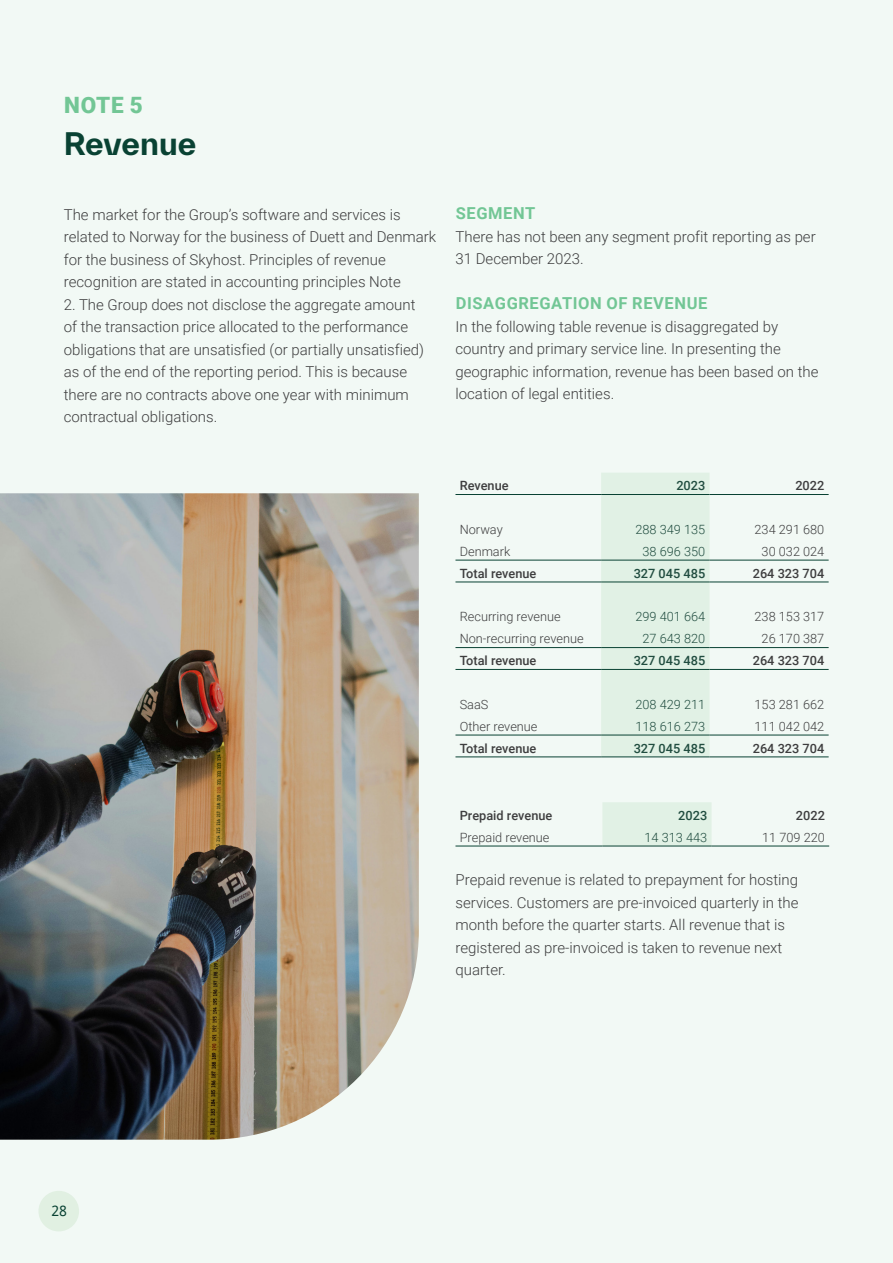
<style>
.page{position:relative;width:893px;height:1263px;background:#f2f9f5}
.page>*{position:absolute;margin:0;border:0;box-sizing:border-box;transform-origin:0 0}
.Note_tittel{font:700 30px "TWK Everett";letter-spacing:-.005em;color:#094233}
.Note{font:900 22.5px "Roboto";color:#72c695}
.Mellomtekst{font:700 16.5px "Roboto";letter-spacing:.035em;color:#72c695}
.Brødtekst{font:300 15px/22.5px "Roboto";color:#3e3e3f}
.t1{font:14.25px "Droid Sans";color:#094233}
.Brødtekst-2{font:300 12.75px "Roboto";color:#3e3e3f}
.Brødtekst-3{font:500 12.75px "Roboto";color:#3e3e3f}
.Brødtekst-4{font:300 12.75px "Roboto";color:#214d40}
.Brødtekst-5{font:500 12.75px "Roboto";color:#214d40}
</style>
<div class="page">
<div style="left:38px;top:1191px;width:41px;height:40px;background:#e1f0e2;border-radius:50%"></div>
<div style="left:601px;top:473px;width:109px;height:283px;background:#e1f1e5"></div>
<hr style="left:455px;top:494px;width:146px;height:1px;background:#094233">
<hr style="left:601px;top:494px;width:109px;height:1px;background:#094233">
<hr style="left:710px;top:494px;width:119px;height:1px;background:#094233">
<hr style="left:455px;top:560px;width:146px;height:1px;background:#094233">
<hr style="left:601px;top:560px;width:109px;height:1px;background:#094233">
<hr style="left:710px;top:560px;width:119px;height:1px;background:#094233">
<hr style="left:455px;top:582px;width:146px;height:1px;background:#094233">
<hr style="left:601px;top:582px;width:109px;height:1px;background:#094233">
<hr style="left:710px;top:582px;width:119px;height:1px;background:#094233">
<hr style="left:455px;top:735px;width:146px;height:1px;background:#094233">
<hr style="left:601px;top:735px;width:109px;height:1px;background:#094233">
<hr style="left:710px;top:735px;width:119px;height:1px;background:#094233">
<hr style="left:455px;top:756px;width:146px;height:1px;background:#094233">
<hr style="left:601px;top:756px;width:109px;height:1px;background:#094233">
<hr style="left:710px;top:756px;width:119px;height:1px;background:#094233">
<hr style="left:455px;top:647px;width:146px;height:1px;background:#094233">
<hr style="left:601px;top:647px;width:109px;height:1px;background:#094233">
<hr style="left:710px;top:647px;width:119px;height:1px;background:#094233">
<hr style="left:455px;top:669px;width:146px;height:1px;background:#094233">
<hr style="left:601px;top:669px;width:109px;height:1px;background:#094233">
<hr style="left:710px;top:669px;width:119px;height:1px;background:#094233">
<div style="left:602px;top:802px;width:109px;height:44px;background:#e1f1e5"></div>
<hr style="left:455px;top:846px;width:147px;height:1px;background:#094233">
<hr style="left:602px;top:846px;width:109px;height:1px;background:#094233">
<hr style="left:711px;top:846px;width:118px;height:1px;background:#094233">
<img style="left:0;top:493px;width:419px;height:647px">
<p class="Note" style="left:64px;top:89px;width:80px">NOTE 5</p>
<p class="Note_tittel" style="left:64px;top:122px;width:134px">Revenue</p>
<p class="Brødtekst" style="left:64px;top:203px;width:374px">The market for the Group’s software and services is related to Norway for the business of Duett and Denmark for the business of Skyhost. Principles of revenue recognition are stated in accounting principles Note</p>
<p class="Brødtekst" style="left:64px;top:293px;width:362px">2. The Group does not disclose the aggregate amount of the transaction price allocated to the performance obligations that are unsatisfied (or partially unsatisfied) as of the end of the reporting period. This is because there are no contracts above one year with minimum contractual obligations.</p>
<p class="Mellomtekst" style="left:456px;top:202px;width:81px">SEGMENT</p>
<p class="Brødtekst" style="left:455px;top:224px;width:362px">There has not been any segment profit reporting as per<br>31 December 2023.</p>
<p class="Mellomtekst" style="left:456px;top:292px;width:253px">DISAGGREGATION OF REVENUE</p>
<p class="Brødtekst" style="left:455px;top:314px;width:365px">In the following table revenue is disaggregated by country and primary service line. In presenting the geographic information, revenue has been based on the location of legal entities.</p>
<p class="Brødtekst-3" style="left:460px;top:477px;width:50px">Revenue</p>
<p class="Brødtekst-5" style="left:676px;top:477px;width:30px">2023</p>
<p class="Brødtekst-3" style="left:795px;top:477px;width:30px">2022</p>
<p class="Brødtekst-2" style="left:460px;top:520px;width:45px">Norway</p>
<p class="Brødtekst-4" style="left:635px;top:520px;width:71px">288 349 135</p>
<p class="Brødtekst-2" style="left:755px;top:520px;width:71px">234 291 680</p>
<p class="Brødtekst-2" style="left:460px;top:542px;width:52px">Denmark</p>
<p class="Brødtekst-4" style="left:643px;top:542px;width:64px">38 696 350</p>
<p class="Brødtekst-2" style="left:762px;top:542px;width:64px">30 032 024</p>
<p class="Brødtekst-3" style="left:460px;top:564px;width:78px">Total revenue</p>
<p class="Brødtekst-5" style="left:634px;top:564px;width:73px">327 045 485</p>
<p class="Brødtekst-3" style="left:753px;top:564px;width:73px">264 323 704</p>
<p class="Brødtekst-2" style="left:460px;top:608px;width:102px">Recurring revenue</p>
<p class="Brødtekst-4" style="left:635px;top:608px;width:71px">299 401 664</p>
<p class="Brødtekst-2" style="left:755px;top:608px;width:71px">238 153 317</p>
<p class="Brødtekst-2" style="left:460px;top:630px;width:126px">Non-recurring revenue</p>
<p class="Brødtekst-4" style="left:643px;top:630px;width:64px">27 643 820</p>
<p class="Brødtekst-2" style="left:762px;top:630px;width:64px">26 170 387</p>
<p class="Brødtekst-3" style="left:460px;top:652px;width:78px">Total revenue</p>
<p class="Brødtekst-5" style="left:634px;top:652px;width:73px">327 045 485</p>
<p class="Brødtekst-3" style="left:753px;top:652px;width:73px">264 323 704</p>
<p class="Brødtekst-2" style="left:460px;top:695px;width:30px">SaaS</p>
<p class="Brødtekst-4" style="left:635px;top:695px;width:71px">208 429 211</p>
<p class="Brødtekst-2" style="left:755px;top:695px;width:71px">153 281 662</p>
<p class="Brødtekst-2" style="left:460px;top:717px;width:79px">Other revenue</p>
<p class="Brødtekst-4" style="left:635px;top:717px;width:71px">118 616 273</p>
<p class="Brødtekst-2" style="left:755px;top:717px;width:71px">111 042 042</p>
<p class="Brødtekst-3" style="left:460px;top:739px;width:78px">Total revenue</p>
<p class="Brødtekst-5" style="left:634px;top:739px;width:73px">327 045 485</p>
<p class="Brødtekst-3" style="left:753px;top:739px;width:73px">264 323 704</p>
<p class="Brødtekst-3" style="left:460px;top:806px;width:94px">Prepaid revenue</p>
<p class="Brødtekst-5" style="left:678px;top:806px;width:30px">2023</p>
<p class="Brødtekst-3" style="left:796px;top:806px;width:30px">2022</p>
<p class="Brødtekst-2" style="left:460px;top:828px;width:91px">Prepaid revenue</p>
<p class="Brødtekst-4" style="left:645px;top:828px;width:64px">14 313 443</p>
<p class="Brødtekst-2" style="left:762px;top:828px;width:64px">11 709 220</p>
<p class="Brødtekst" style="left:455px;top:868px;width:345px">Prepaid revenue is related to prepayment for hosting services. Customers are pre-invoiced quarterly in the month before the quarter starts. All revenue that is registered as pre-invoiced is taken to revenue next quarter.</p>
<p class="t1" style="left:51px;top:1201px;width:17px">28</p>
</div>
